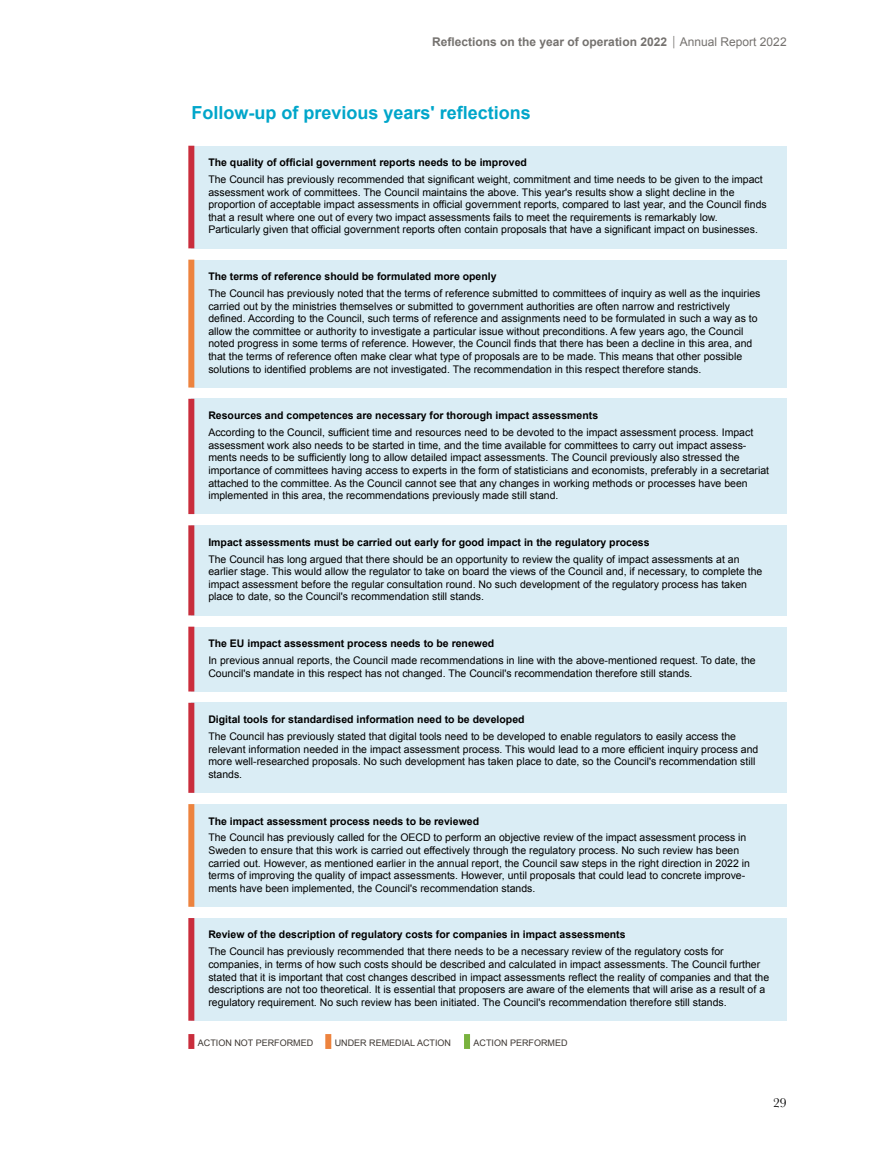
<style>
.page{position:relative;width:893px;height:1170px;background:#fff}
.page>*{position:absolute;margin:0;border:0;box-sizing:border-box;transform-origin:0 0}
.t1{font:700 18px "Arial";color:#00a6ca}
.t2{font:13.5px "Baskerville";color:#000}
.t3{font:700 12px "Arial";color:#75726f}
.P-Styckeskugga___sty{font:10.5px/12.6px "Arial";color:#000}
.P-_Styckeskugga___st{font:10.5px/12.6px "Arial";color:#000}
.röd_3{font:10.5px/12.6px "Arial";color:#000}
.P-Styckeskugga___sty-2{font:700 10.5px "Arial";color:#000}
.röd_2{font:10.5px/12.6px "Arial";color:#000}
.P-_Styckeskugga___st-2{font:700 10.5px "Arial";color:#000}
.röd_3-2{font:700 10.5px "Arial";color:#000}
.röd_2-2{font:700 10.5px "Arial";color:#000}
.t4{font:9px "Arial";color:#3d3732}
.s1{font-family:"Baskerville";font-weight:400;font-size:13.5px}
.s2{font-weight:400}
</style>
<div class="page">
<div style="left:191px;top:146px;width:596px;height:102px;background:#daedf5"></div>
<div style="left:188px;top:146px;width:6px;height:102px;background:#c92d3c"></div>
<div style="left:191px;top:259px;width:596px;height:128px;background:#daedf5"></div>
<div style="left:188px;top:259px;width:6px;height:128px;background:#ed833e"></div>
<div style="left:191px;top:399px;width:596px;height:115px;background:#daedf5"></div>
<div style="left:188px;top:399px;width:6px;height:115px;background:#c92d3c"></div>
<div style="left:191px;top:525px;width:596px;height:90px;background:#daedf5"></div>
<div style="left:188px;top:525px;width:6px;height:90px;background:#c72d3b"></div>
<div style="left:191px;top:626px;width:596px;height:65px;background:#daedf5"></div>
<div style="left:188px;top:626px;width:6px;height:65px;background:#cb2d3c"></div>
<div style="left:191px;top:702px;width:596px;height:90px;background:#daedf5"></div>
<div style="left:188px;top:702px;width:6px;height:90px;background:#c92d3c"></div>
<div style="left:191px;top:804px;width:596px;height:102px;background:#daedf5"></div>
<div style="left:188px;top:804px;width:6px;height:102px;background:#ed833e"></div>
<div style="left:191px;top:917px;width:596px;height:103px;background:#daedf5"></div>
<div style="left:188px;top:917px;width:6px;height:103px;background:#c92d3c"></div>
<div style="left:325px;top:1033px;width:6px;height:15px;background:#ed833e"></div>
<div style="left:188px;top:1033px;width:6px;height:15px;background:#c92d3c"></div>
<div style="left:464px;top:1033px;width:6px;height:15px;background:#79b23e"></div>
<p class="t3" style="left:432px;top:34px;width:356px">Reflections on the year of operation 2022 <span class="s1">|</span> <span class="s2">Annual Report 2022</span></p>
<h2 class="t1" style="left:191px;top:101px;width:341px">Follow-up of previous years' reflections</h2>
<p class="P-Styckeskugga___sty-2" style="left:208px;top:155px;width:320px">The quality of official government reports needs to be improved</p>
<p class="P-Styckeskugga___sty" style="left:208px;top:173px;width:560px">The Council has previously recommended that significant weight, commitment and time needs to be given to the impact assessment work of committees. The Council maintains the above. This year's results show a slight decline in the proportion of acceptable impact assessments in official government reports, compared to last year, and the Council finds that a result where one out of every two impact assessments fails to meet the requirements is remarkably low.<br>Particularly given that official government reports often contain proposals that have a significant impact on businesses.</p>
<p class="P-_Styckeskugga___st-2" style="left:208px;top:269px;width:290px">The terms of reference should be formulated more openly</p>
<p class="P-_Styckeskugga___st" style="left:208px;top:287px;width:554px">The Council has previously noted that the terms of reference submitted to committees of inquiry as well as the inquiries carried out by the ministries themselves or submitted to government authorities are often narrow and restrictively defined. According to the Council, such terms of reference and assignments need to be formulated in such a way as to allow the committee or authority to investigate a particular issue without preconditions. A few years ago, the Council noted progress in some terms of reference. However, the Council finds that there has been a decline in this area, and that the terms of reference often make clear what type of proposals are to be made. This means that other possible solutions to identified problems are not investigated. The recommendation in this respect therefore stands.</p>
<p class="P-Styckeskugga___sty-2" style="left:208px;top:408px;width:391px">Resources and competences are necessary for thorough impact assessments</p>
<p class="P-Styckeskugga___sty" style="left:208px;top:426px;width:562px">According to the Council, sufficient time and resources need to be devoted to the impact assessment process. Impact assessment work also needs to be started in time, and the time available for committees to carry out impact assess&shy;ments needs to be sufficiently long to allow detailed impact assessments. The Council previously also stressed the importance of committees having access to experts in the form of statisticians and economists, preferably in a secretariat attached to the committee. As the Council cannot see that any changes in working methods or processes have been implemented in this area, the recommendations previously made still stand.</p>
<p class="röd_3-2" style="left:208px;top:535px;width:443px">Impact assessments must be carried out early for good impact in the regulatory process</p>
<p class="röd_3" style="left:208px;top:552px;width:556px">The Council has long argued that there should be an opportunity to review the quality of impact assessments at an earlier stage. This would allow the regulator to take on board the views of the Council and, if necessary, to complete the impact assessment before the regular consultation round. No such development of the regulatory process has taken place to date, so the Council's recommendation still stands.</p>
<p class="röd_2-2" style="left:208px;top:636px;width:287px">The EU impact assessment process needs to be renewed</p>
<p class="röd_2" style="left:208px;top:654px;width:549px">In previous annual reports, the Council made recommendations in line with the above-mentioned request. To date, the<br>Council's mandate in this respect has not changed. The Council's recommendation therefore still stands.</p>
<p class="P-Styckeskugga___sty-2" style="left:208px;top:712px;width:318px">Digital tools for standardised information need to be developed</p>
<p class="P-Styckeskugga___sty" style="left:208px;top:730px;width:551px">The Council has previously stated that digital tools need to be developed to enable regulators to easily access the relevant information needed in the impact assessment process. This would lead to a more efficient inquiry process and more well-researched proposals. No such development has taken place to date, so the Council's recommendation still stands.</p>
<p class="P-_Styckeskugga___st-2" style="left:208px;top:813px;width:272px">The impact assessment process needs to be reviewed</p>
<p class="P-_Styckeskugga___st" style="left:208px;top:831px;width:543px">The Council has previously called for the OECD to perform an objective review of the impact assessment process in Sweden to ensure that this work is carried out effectively through the regulatory process. No such review has been carried out. However, as mentioned earlier in the annual report, the Council saw steps in the right direction in 2022 in terms of improving the quality of impact assessments. However, until proposals that could lead to concrete improve&shy;ments have been implemented, the Council's recommendation stands.</p>
<p class="P-Styckeskugga___sty-2" style="left:208px;top:927px;width:419px">Review of the description of regulatory costs for companies in impact assessments</p>
<p class="P-Styckeskugga___sty" style="left:208px;top:945px;width:562px">The Council has previously recommended that there needs to be a necessary review of the regulatory costs for companies, in terms of how such costs should be described and calculated in impact assessments. The Council further stated that it is important that cost changes described in impact assessments reflect the reality of companies and that the descriptions are not too theoretical. It is essential that proposers are aware of the elements that will arise as a result of a regulatory requirement. No such review has been initiated. The Council's recommendation therefore still stands.</p>
<p class="t4" style="left:198px;top:1036px;width:117px">ACTION NOT PERFORMED</p>
<p class="t4" style="left:335px;top:1036px;width:118px">UNDER REMEDIAL ACTION</p>
<p class="t4" style="left:474px;top:1036px;width:96px">ACTION PERFORMED</p>
<p class="t2" style="left:773px;top:1093px;width:15px">29</p>
</div>
